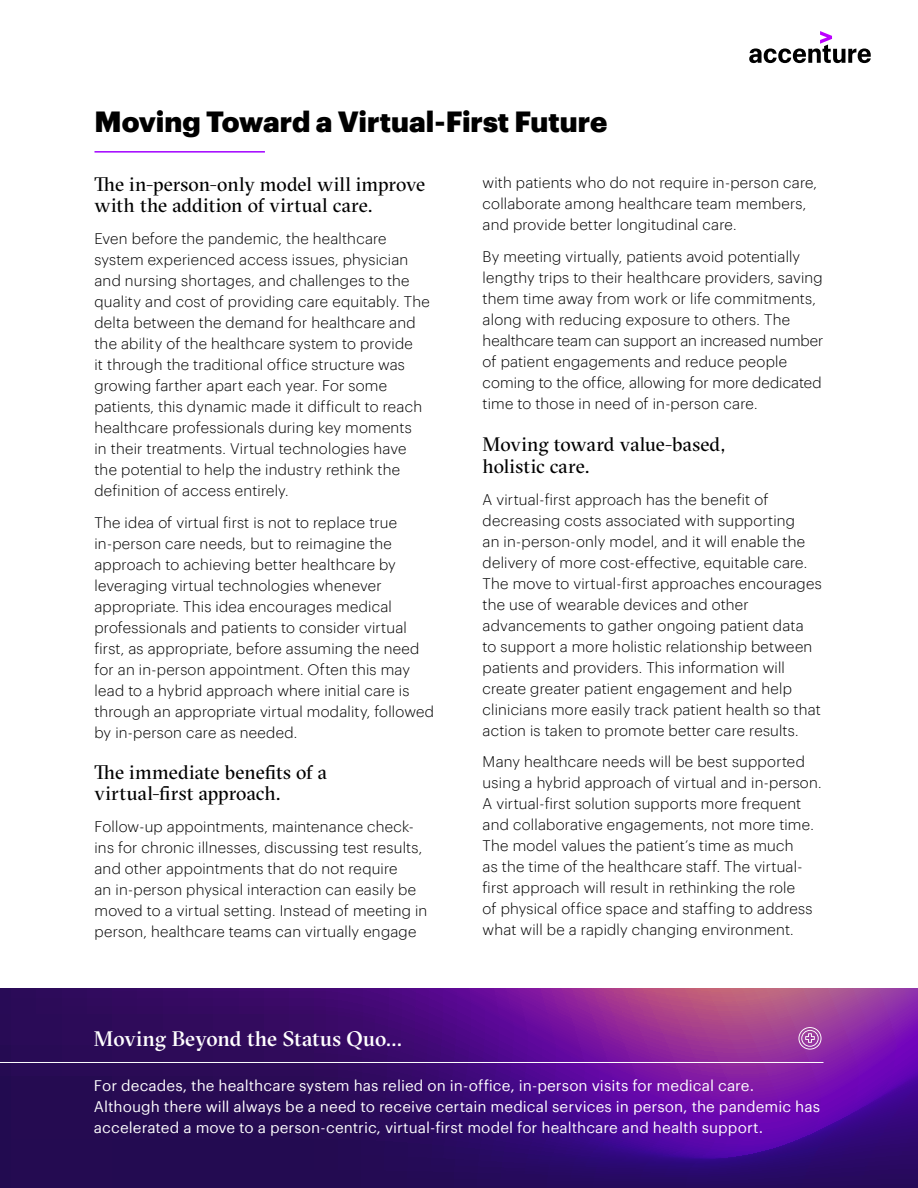
<style>
.page{position:relative;width:918px;height:1188px;background:#fff}
.page>*{position:absolute;margin:0;border:0;box-sizing:border-box;transform-origin:0 0}
.t1{font:900 28.5px "Graphik";color:#000}
.t2{font:500 21px "GT Sectra Fine";letter-spacing:.005em;color:#fff}
.t3{font:19.5px/21.8px "GT Sectra Fine";letter-spacing:.005em;color:#000}
.t4{font:300 15px/21px "Graphik";letter-spacing:.01em;color:#000}
.t5{font:15px/21px "Graphik";letter-spacing:.005em;color:#fff}
</style>
<div class="page">
<hr style="left:94px;top:151px;width:171px;height:2px;background:#a100ff">
<svg style="left:749px;top:31px;width:122px;height:32px"></svg>
<svg style="left:0;top:988px;width:918px;height:200px;background:#471075"></svg>
<hr style="left:0;top:1062px;width:824px;height:1px;background:#fff">
<svg style="left:798px;top:1027px;width:24px;height:23px"></svg>
<h1 class="t1" style="left:94px;top:99px;width:514px">Moving Toward a Virtual-First Future</h1>
<h3 class="t3" style="left:94px;top:173px;width:332px">The in-person-only model will improve with the addition of virtual care.</h3>
<p class="t4" style="left:94px;top:227px;width:337px">Even before the pandemic, the healthcare system experienced access issues, physician and nursing shortages, and challenges to the quality and cost of providing care equitably. The delta between the demand for healthcare and the ability of the healthcare system to provide<br>it through the traditional office structure was growing farther apart each year. For some patients, this dynamic made it difficult to reach healthcare professionals during key moments<br>in their treatments. Virtual technologies have the potential to help the industry rethink the definition of access entirely.</p>
<p class="t4" style="left:94px;top:511px;width:341px">The idea of virtual first is not to replace true in-person care needs, but to reimagine the approach to achieving better healthcare by leveraging virtual technologies whenever appropriate. This idea encourages medical professionals and patients to consider virtual first, as appropriate, before assuming the need for an in-person appointment. Often this may lead to a hybrid approach where initial care is through an appropriate virtual modality, followed by in-person care as needed.</p>
<h3 class="t3" style="left:94px;top:762px;width:234px;line-height:21px">The immediate benefits of a virtual-first approach.</h3>
<p class="t4" style="left:94px;top:815px;width:334px">Follow-up appointments, maintenance check&shy;ins for chronic illnesses, discussing test results, and other appointments that do not require<br>an in-person physical interaction can easily be moved to a virtual setting. Instead of meeting in person, healthcare teams can virtually engage</p>
<h2 class="t2" style="left:94px;top:1026px;width:310px">Moving Beyond the Status Quo…</h2>
<p class="t4" style="left:483px;top:171px;width:336px">with patients who do not require in-person care, collaborate among healthcare team members, and provide better longitudinal care.</p>
<p class="t4" style="left:483px;top:245px;width:342px">By meeting virtually, patients avoid potentially lengthy trips to their healthcare providers, saving them time away from work or life commitments, along with reducing exposure to others. The healthcare team can support an increased number of patient engagements and reduce people coming to the office, allowing for more dedicated time to those in need of in-person care.</p>
<h3 class="t3" style="left:483px;top:434px;width:244px">Moving toward value-based, holistic care.</h3>
<p class="t4" style="left:483px;top:488px;width:341px">A virtual-first approach has the benefit of decreasing costs associated with supporting<br>an in-person-only model, and it will enable the delivery of more cost-effective, equitable care.<br>The move to virtual-first approaches encourages the use of wearable devices and other advancements to gather ongoing patient data<br>to support a more holistic relationship between patients and providers. This information will create greater patient engagement and help clinicians more easily track patient health so that action is taken to promote better care results.</p>
<p class="t4" style="left:483px;top:750px;width:341px">Many healthcare needs will be best supported using a hybrid approach of virtual and in-person.<br>A virtual-first solution supports more frequent and collaborative engagements, not more time.<br>The model values the patient’s time as much<br>as the time of the healthcare staff. The virtual&shy;first approach will result in rethinking the role<br>of physical office space and staffing to address what will be a rapidly changing environment.</p>
<p class="t5" style="left:94px;top:1074px;width:728px">For decades, the healthcare system has relied on in-office, in-person visits for medical care.<br>Although there will always be a need to receive certain medical services in person, the pandemic has accelerated a move to a person-centric, virtual-first model for healthcare and health support.</p>
</div>
